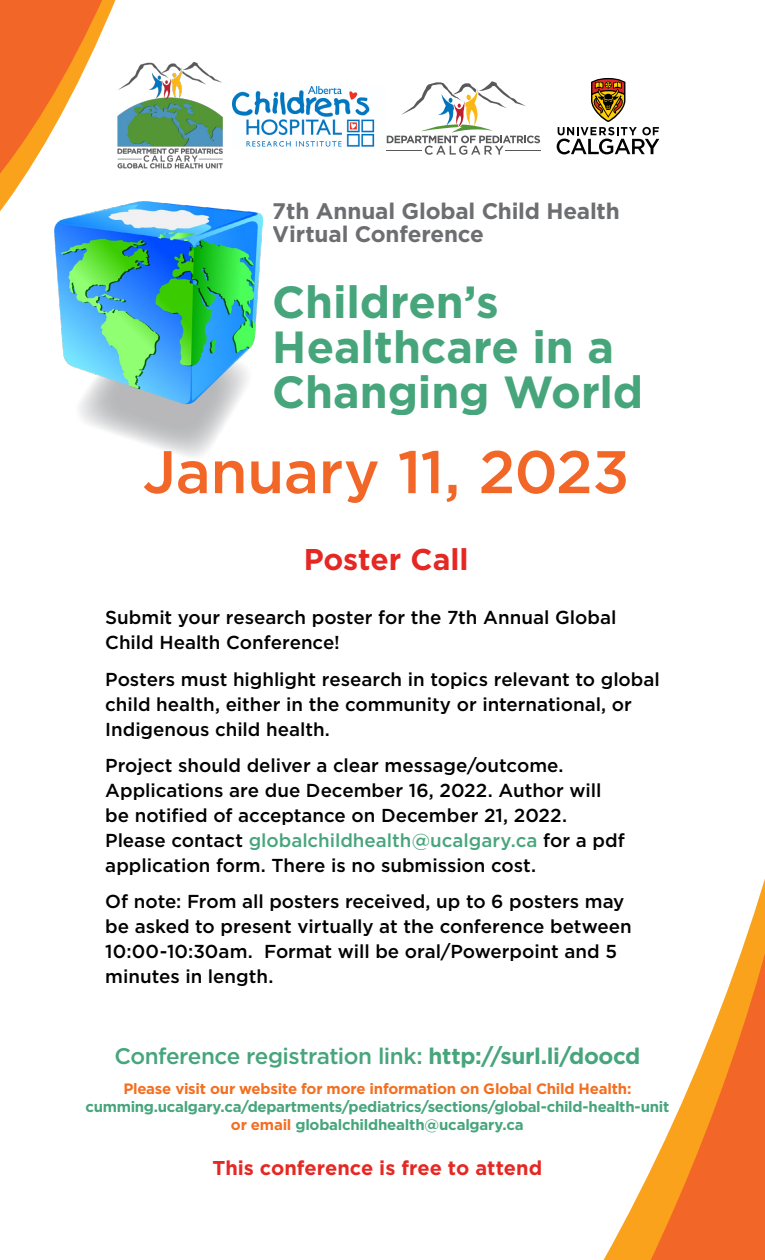
<style>
.page{position:relative;width:765px;height:1260px;background:#fff}
.page>*{position:absolute;margin:0;border:0;box-sizing:border-box;transform-origin:0 0}
.t1{font:500 60px "Gotham";letter-spacing:-.01em;color:#f26727}
.t2{font:700 45px/45px "Gotham";letter-spacing:-.005em;color:#47a57c}
.t3{font:700 30px "Gotham";letter-spacing:-.005em;color:#e52823}
.t4{font:500 22.5px "Gotham";letter-spacing:-.02em;color:#47a57c}
.t5{font:700 22.5px/22.5px "Gotham";letter-spacing:-.01em;color:#6d6e71}
.t6{font:700 20px "Gotham";color:#e52823}
.t7{font:500 18.75px/25px "Gotham";color:#000}
.t8{font:700 15px/18px "Gotham";letter-spacing:-.02em;color:#47a57c;text-align:center}
.t9{font:700 15px "Gotham";letter-spacing:-.015em;color:#f36f21}
.s1{color:#47a57c}
.s2{font-weight:700}
.s3{color:#f36f21}
</style>
<div class="page">
<svg style="left:0;top:0;width:116px;height:212px"></svg>
<svg style="left:603px;top:1207px;width:29px;height:53px"></svg>
<svg style="left:632px;top:879px;width:133px;height:381px"></svg>
<img style="left:54px;top:201px;width:208px;height:256px">
<svg style="left:557px;top:78px;width:102px;height:76px"></svg>
<svg style="left:387px;top:81px;width:153px;height:74px"></svg>
<img style="left:232px;top:86px;width:143px;height:61px">
<img style="left:109px;top:63px;width:114px;height:117px">
<p class="t5" style="left:273px;top:200px;width:349px">7th Annual Global Child Health<br>Virtual Conference</p>
<h2 class="t2" style="left:273px;top:279px;width:372px">Children’s<br>Healthcare in a<br>Changing World</h2>
<h1 class="t1" style="left:143px;top:433px;width:488px">January 11, 2023</h1>
<h3 class="t3" style="left:304px;top:540px;width:166px">Poster Call</h3>
<p class="t7" style="left:105px;top:605px;width:513px">Submit your research poster for the 7th Annual Global<br>Child Health Conference!</p>
<p class="t7" style="left:105px;top:666px;width:556px">Posters must highlight research in topics relevant to global child health, either in the community or international, or<br>Indigenous child health.</p>
<p class="t7" style="left:105px;top:752px;width:521px">Project should deliver a clear message/outcome.<br>Applications are due December 16, 2022. Author will be notified of acceptance on December 21, 2022.<br>Please contact <span class="s1">globalchildhealth@ucalgary.ca</span> for a pdf application form. There is no submission cost.</p>
<p class="t7" style="left:105px;top:889px;width:528px">Of note: From all posters received, up to 6 posters may be asked to present virtually at the conference between 10:00-10:30am. Format will be oral/Powerpoint and 5 minutes in length.</p>
<p class="t4" style="left:114px;top:1041px;width:528px">Conference registration link: <span class="s2">http://surl.li/doocd</span></p>
<p class="t9" style="left:123px;top:1079px;width:510px">Please visit our website for more information on Global Child Health:</p>
<p class="t8" style="left:86px;top:1097px;width:585px">cumming.ucalgary.ca/departments/pediatrics/sections/global-child-health-unit <span class="s3">or email</span> globalchildhealth@ucalgary.ca</p>
<p class="t6" style="left:213px;top:1154px;width:331px">This conference is free to attend</p>
</div>
